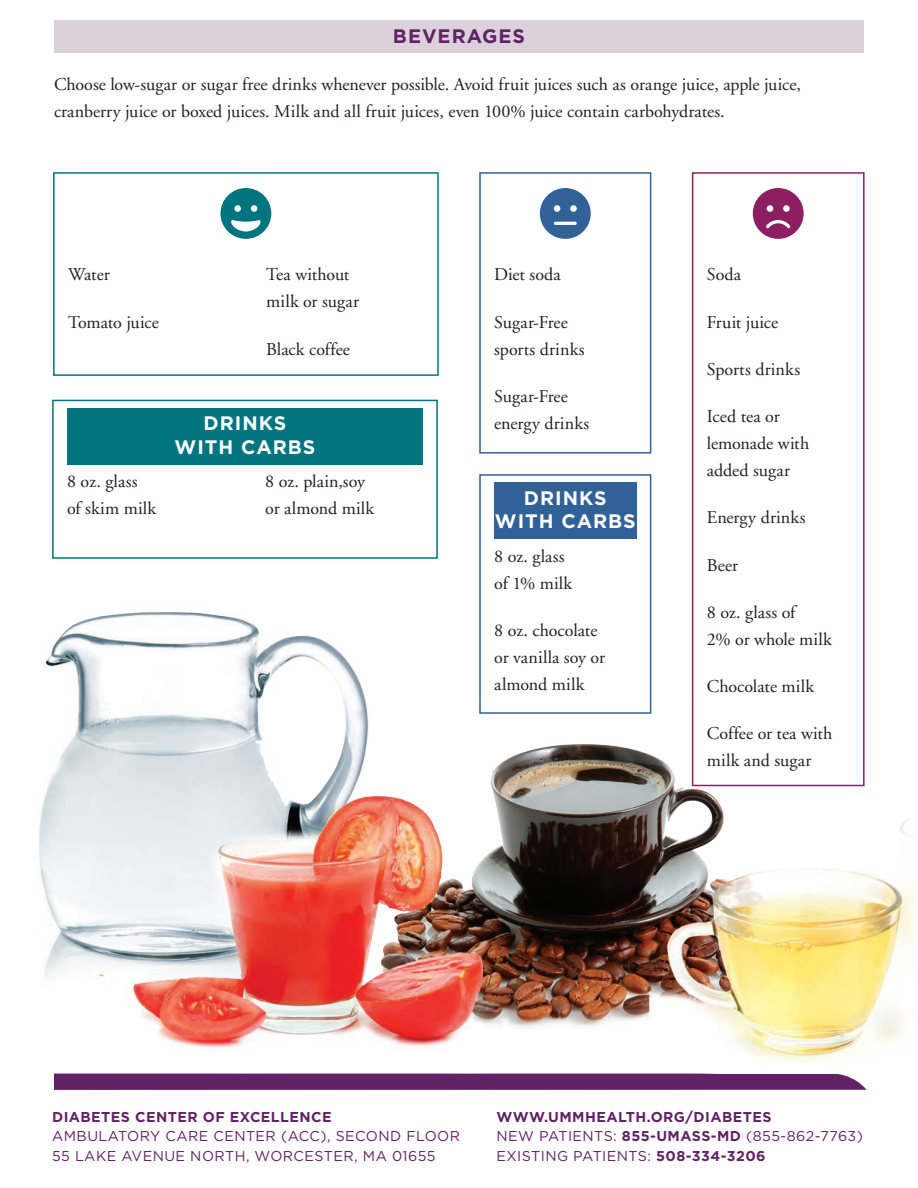
<style>
.page{position:relative;width:918px;height:1188px;background:#fff}
.page>*{position:absolute;margin:0;border:0;box-sizing:border-box;transform-origin:0 0}
.t1{font:52.5px "Font Awesome 5 Pro Solid";color:#007580}
.t2{font:700 19.5px/23.4px "Gotham";letter-spacing:.05em;color:#fff;text-align:center}
.t3{font:700 19.5px "Gotham";letter-spacing:.05em;color:#612365}
.t4{font:18px/27px "Adobe Garamond";color:#231f20}
.t5{font:700 14.25px/19.5px "Gotham";letter-spacing:.03em;color:#612365}
.t6{font:14.25px/19.5px "Gotham";letter-spacing:.03em;color:#612365}
.s1{font-weight:400}
</style>
<div class="page">
<svg style="left:54px;top:1074px;width:813px;height:16px;background:#642768"></svg>
<div style="left:54px;top:20px;width:810px;height:33px;background:#dbd0dc"></div>
<div style="left:53px;top:172px;width:386px;height:204px;border:2px solid #007580"></div>
<div style="left:479px;top:172px;width:172px;height:282px;border:2px solid #316196"></div>
<div style="left:692px;top:172px;width:173px;height:614px;border:2px solid #8d1f61"></div>
<div style="left:67px;top:408px;width:356px;height:56px;background:#007580"></div>
<div style="left:52px;top:400px;width:386px;height:159px;border:2px solid #007580"></div>
<div style="left:494px;top:482px;width:142px;height:57px;background:#316196"></div>
<div style="left:479px;top:474px;width:172px;height:240px;border:2px solid #316196"></div>
<img style="left:39px;top:534px;width:876px;height:540px">
<p class="t3" style="left:393px;top:23px;width:134px">BEVERAGES</p>
<p class="t4" style="left:54px;top:71px;width:749px">Choose low-sugar or sugar free drinks whenever possible. Avoid fruit juices such as orange juice, apple juice, cranberry juice or boxed juices. Milk and all fruit juices, even 100% juice contain carbohydrates.</p>
<p class="t4" style="left:68px;top:262px;width:43px">Water</p>
<p class="t4" style="left:68px;top:309px;width:92px">Tomato juice</p>
<h1 class="t1" style="left:220px;top:187px;width:52px">■</h1>
<p class="t4" style="left:266px;top:262px;width:94px">Tea without milk or sugar</p>
<p class="t4" style="left:266px;top:336px;width:85px">Black coffee</p>
<p class="t2" style="left:174px;top:412px;width:142px">DRINKS<br>WITH CARBS</p>
<p class="t4" style="left:67px;top:469px;width:91px">8 oz. glass<br>of skim milk</p>
<p class="t4" style="left:265px;top:469px;width:111px">8 oz. plain,soy or almond milk</p>
<p class="t4" style="left:494px;top:262px;width:68px">Diet soda</p>
<p class="t4" style="left:494px;top:309px;width:92px">Sugar-Free sports drinks</p>
<p class="t4" style="left:494px;top:383px;width:97px">Sugar-Free energy drinks</p>
<p class="t2" style="left:495px;top:486px;width:142px">DRINKS<br>WITH CARBS</p>
<p class="t4" style="left:494px;top:543px;width:80px">8 oz. glass of 1% milk</p>
<p class="t4" style="left:494px;top:618px;width:112px">8 oz. chocolate or vanilla soy or almond milk</p>
<p class="t4" style="left:707px;top:262px;width:36px">Soda</p>
<p class="t4" style="left:707px;top:309px;width:73px">Fruit juice</p>
<p class="t4" style="left:707px;top:356px;width:95px">Sports drinks</p>
<p class="t4" style="left:707px;top:403px;width:104px">Iced tea or lemonade with added sugar</p>
<p class="t4" style="left:707px;top:505px;width:100px">Energy drinks</p>
<p class="t4" style="left:707px;top:552px;width:33px">Beer</p>
<p class="t4" style="left:707px;top:599px;width:127px">8 oz. glass of<br>2% or whole milk</p>
<p class="t4" style="left:707px;top:673px;width:109px">Chocolate milk</p>
<p class="t4" style="left:707px;top:721px;width:127px">Coffee or tea with milk and sugar</p>
<p class="t5" style="left:52px;top:1107px;width:281px">DIABETES CENTER OF EXCELLENCE</p>
<p class="t6" style="left:52px;top:1126px;width:410px">AMBULATORY CARE CENTER (ACC), SECOND FLOOR<br>55 LAKE AVENUE NORTH, WORCESTER, MA 01655</p>
<p class="t5" style="left:496px;top:1107px;width:368px">WWW.UMMHEALTH.ORG/DIABETES<br><span class="s1">NEW PATIENTS:</span> 855-UMASS-MD <span class="s1">(855-862-7763)<br>EXISTING PATIENTS:</span> 508-334-3206</p>
</div>
